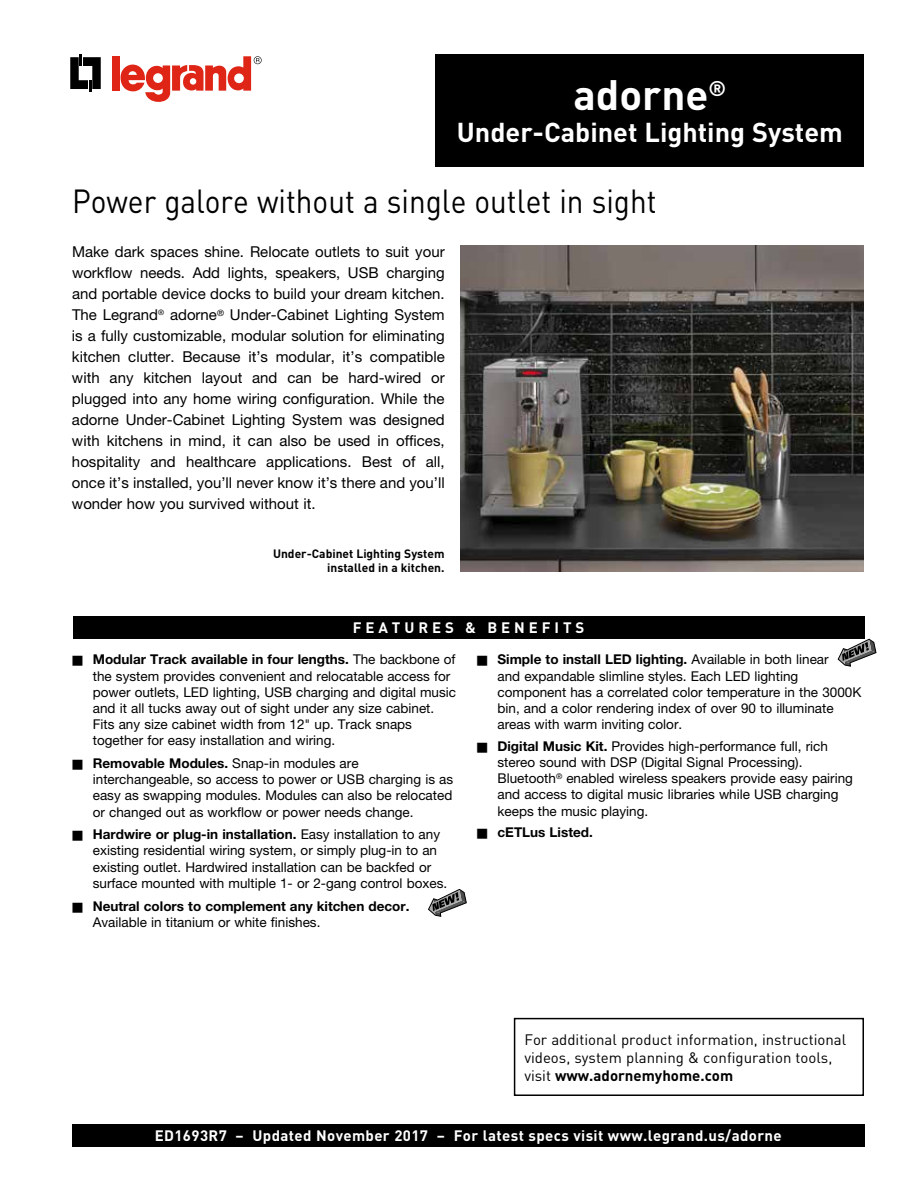
<style>
.page{position:relative;width:918px;height:1188px;background:#fff}
.page>*{position:absolute;margin:0;border:0;box-sizing:border-box;transform-origin:0 0}
.t1{font:700 42px "DIN Pro";color:#fff}
.t2{font:33px "DIN Pro";color:#000;scale:.9 1}
.t3{font:700 27px "DIN Pro";color:#fff}
.t4{font:15px/21px "Helvetica Neue";color:#000;text-align:justify}
.t5{font:15px/18px "DIN Pro";color:#000}
.t6{font:700 15px "DIN Pro";letter-spacing:.025em;color:#fff}
.t7{font:700 15px "DIN Pro";letter-spacing:.26em;color:#fff}
.t8{font:13.5px/16.2px "Helvetica Neue";color:#000}
.t9{font:700 13.5px/16.2px "Helvetica Neue";color:#000}
.t10{font:700 12px/13.5px "DIN Pro";color:#000;text-align:right}
.s1{font-weight:700}
.s2{font-weight:400}
</style>
<div class="page">
<div style="left:436px;top:54px;width:428px;height:112px;background:#000"></div>
<svg style="left:70px;top:54px;width:31px;height:38px"></svg>
<div style="left:112px;top:56px;width:7px;height:35px;background:#de2516"></div>
<svg style="left:121px;top:56px;width:141px;height:46px"></svg>
<div style="left:73px;top:616px;width:792px;height:22px;background:#000"></div>
<div style="left:72px;top:1124px;width:792px;height:22px;background:#000"></div>
<img style="left:460px;top:246px;width:404px;height:325px">
<div style="left:514px;top:1018px;width:350px;height:78px;border:2px solid #000"></div>
<svg style="left:838px;top:639px;width:39px;height:28px"></svg>
<svg style="left:428px;top:889px;width:39px;height:28px"></svg>
<h1 class="t1" style="left:574px;top:66px;width:154px">adorne<sup>®</sup></h1>
<h3 class="t3" style="left:457px;top:114px;width:387px">Under-Cabinet Lighting System</h3>
<h2 class="t2" style="left:72px;top:179px;width:651px">Power galore without a single outlet in sight</h2>
<p class="t4" style="left:72px;top:241px;width:374px">Make dark spaces shine. Relocate outlets to suit your workflow needs. Add lights, speakers, USB charging and portable device docks to build your dream kitchen.<br>The Legrand<sup>®</sup> adorne<sup>®</sup> Under-Cabinet Lighting System is a fully customizable, modular solution for eliminating kitchen clutter. Because it’s modular, it’s compatible with any kitchen layout and can be hard-wired or plugged into any home wiring configuration. While the adorne Under-Cabinet Lighting System was designed with kitchens in mind, it can also be used in offices, hospitality and healthcare applications. Best of all, once it’s installed, you’ll never know it’s there and you’ll wonder how you survived without it.</p>
<p class="t10" style="left:273px;top:546px;width:173px">Under-Cabinet Lighting System installed in a kitchen.</p>
<p class="t7" style="left:353px;top:617px;width:233px">FEATURES &amp; BENEFITS</p>
<p class="t8" style="left:93px;top:651px;width:365px;text-indent:-20px">■ <span class="s1">Modular Track available in four lengths.</span> The backbone of the system provides convenient and relocatable access for power outlets, LED lighting, USB charging and digital music and it all tucks away out of sight under any size cabinet.<br>Fits any size cabinet width from 12" up. Track snaps together for easy installation and wiring.</p>
<p class="t8" style="left:93px;top:755px;width:362px;text-indent:-20px">■ <span class="s1">Removable Modules.</span> Snap-in modules are interchangeable, so access to power or USB charging is as easy as swapping modules. Modules can also be relocated or changed out as workflow or power needs change.</p>
<p class="t8" style="left:93px;top:826px;width:356px;text-indent:-20px">■ <span class="s1">Hardwire or plug-in installation.</span> Easy installation to any existing residential wiring system, or simply plug-in to an existing outlet. Hardwired installation can be backfed or surface mounted with multiple 1- or 2-gang control boxes.</p>
<p class="t9" style="left:93px;top:897px;width:318px;text-indent:-20px">■ Neutral colors to complement any kitchen decor.<br><span class="s2">Available in titanium or white finishes.</span></p>
<p class="t8" style="left:498px;top:651px;width:365px;text-indent:-20px">■ <span class="s1">Simple to install LED lighting.</span> Available in both linear<br>and expandable slimline styles. Each LED lighting component has a correlated color temperature in the 3000K bin, and a color rendering index of over 90 to illuminate areas with warm inviting color.</p>
<p class="t8" style="left:498px;top:738px;width:357px;text-indent:-20px">■ <span class="s1">Digital Music Kit.</span> Provides high-performance full, rich stereo sound with DSP (Digital Signal Processing).<br>Bluetooth<sup>®</sup> enabled wireless speakers provide easy pairing and access to digital music libraries while USB charging keeps the music playing.</p>
<p class="t9" style="left:477px;top:824px;width:117px">■ cETLus Listed.</p>
<p class="t5" style="left:524px;top:1030px;width:323px">For additional product information, instructional videos, system planning &amp; configuration tools, visit <span class="s1">www.adornemyhome.com</span></p>
<p class="t6" style="left:155px;top:1125px;width:629px">ED1693R7 – Updated November 2017 – For latest specs visit www.legrand.us/adorne</p>
</div>
